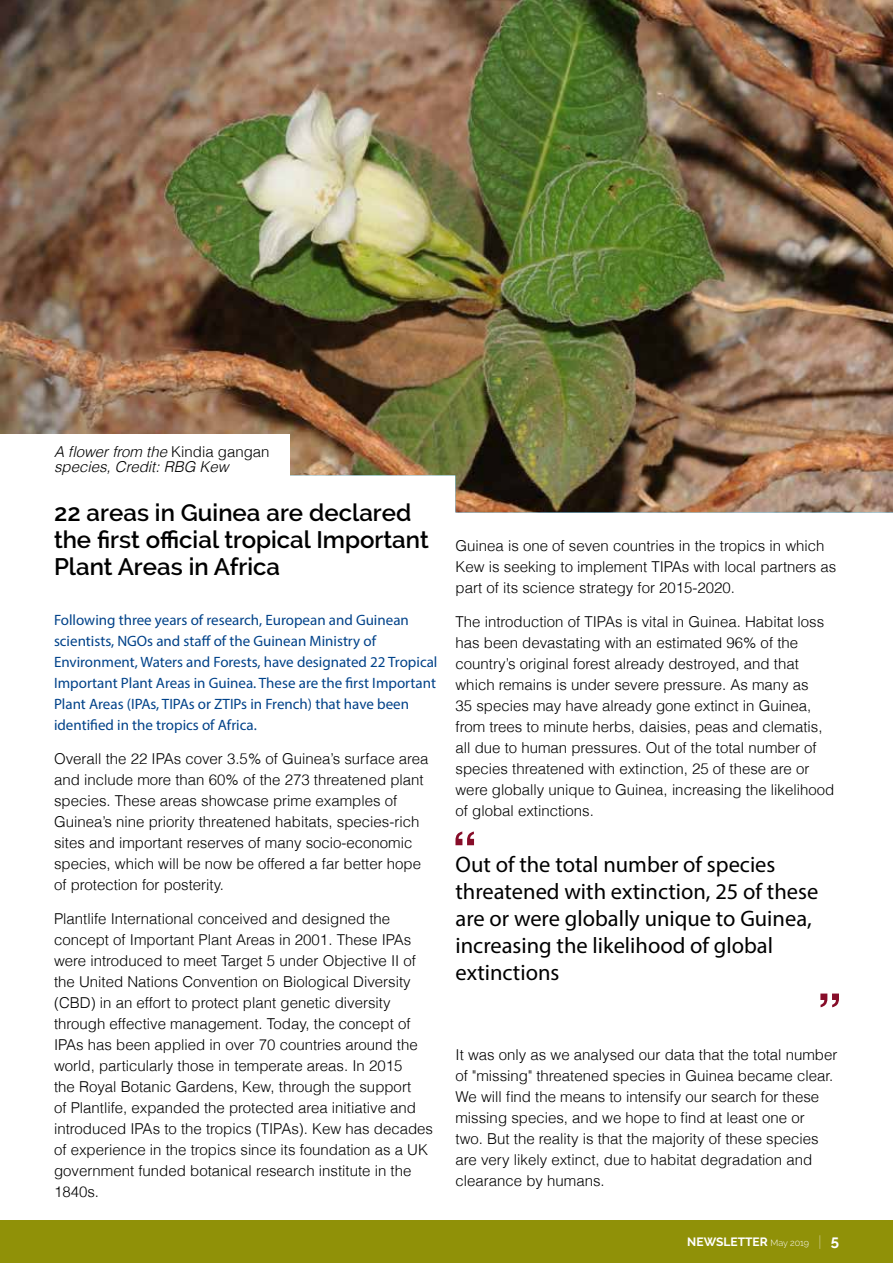
<style>
.page{position:relative;width:893px;height:1263px;background:#fff}
.page>*{position:absolute;margin:0;border:0;box-sizing:border-box;transform-origin:0 0}
.t1{font:600 24px/27px "Raleway";color:#000}
.t2{font:22.5px/27px "Myriad Pro";color:#000}
.t3{font:300 15px/21px "Helvetica";color:#000}
.t4{font:15px/21px "Myriad Pro";color:#004289}
.t5{font:italic 300 15px/15px "Helvetica";color:#000}
.t6{font:700 12px "Raleway";color:#fff}
.s1{font-style:normal}
.s2{font-weight:300;font-size:9px}
.s3{font-weight:100;font-size:15px}
.s4{font-size:15px}
</style>
<div class="page">
<div style="left:0;top:1220px;width:893px;height:43px;background:#909108"></div>
<img style="left:0;top:0;width:893px;height:512px">
<div style="left:0;top:434px;width:289px;height:42px;background:#fff"></div>
<svg style="left:455px;top:831px;width:19px;height:14px"></svg>
<svg style="left:820px;top:993px;width:19px;height:14px"></svg>
<p class="t5" style="left:54px;top:444px;width:217px">A flower from the <span class="s1">Kindia gangan </span>species, Credit: RBG Kew</p>
<h1 class="t1" style="left:54px;top:499px;width:376px">22 areas in Guinea are declared the first official tropical Important<br>Plant Areas in Africa</h1>
<p class="t4" style="left:54px;top:609px;width:385px">Following three years of research, European and Guinean scientists, NGOs and staff of the Guinean Ministry of Environment, Waters and Forests, have designated 22 Tropical Important Plant Areas in Guinea. These are the first Important Plant Areas (IPAs, TIPAs or ZTIPs in French) that have been identified in the tropics of Africa.</p>
<p class="t3" style="left:54px;top:748px;width:376px">Overall the 22 IPAs cover 3.5% of Guinea’s surface area and include more than 60% of the 273 threatened plant species. These areas showcase prime examples of Guinea’s nine priority threatened habitats, species-rich sites and important reserves of many socio-economic species, which will be now be offered a far better hope of protection for posterity.</p>
<p class="t3" style="left:54px;top:908px;width:381px">Plantlife International conceived and designed the concept of Important Plant Areas in 2001. These IPAs were introduced to meet Target 5 under Objective II of the United Nations Convention on Biological Diversity (CBD) in an effort to protect plant genetic diversity through effective management. Today, the concept of IPAs has been applied in over 70 countries around the world, particularly those in temperate areas. In 2015<br>the Royal Botanic Gardens, Kew, through the support<br>of Plantlife, expanded the protected area initiative and introduced IPAs to the tropics (TIPAs). Kew has decades of experience in the tropics since its foundation as a UK government funded botanical research institute in the 1840s.</p>
<p class="t3" style="left:455px;top:535px;width:382px">Guinea is one of seven countries in the tropics in which<br>Kew is seeking to implement TIPAs with local partners as part of its science strategy for 2015-2020.</p>
<p class="t3" style="left:455px;top:611px;width:380px">The introduction of TIPAs is vital in Guinea. Habitat loss has been devastating with an estimated 96% of the country’s original forest already destroyed, and that which remains is under severe pressure. As many as<br>35 species may have already gone extinct in Guinea, from trees to minute herbs, daisies, peas and clematis, all due to human pressures. Out of the total number of species threatened with extinction, 25 of these are or were globally unique to Guinea, increasing the likelihood of global extinctions.</p>
<h2 class="t2" style="left:455px;top:851px;width:364px">Out of the total number of species threatened with extinction, 25 of these are or were globally unique to Guinea, increasing the likelihood of global extinctions</h2>
<p class="t3" style="left:455px;top:1044px;width:383px">It was only as we analysed our data that the total number of "missing" threatened species in Guinea became clear.<br>We will find the means to intensify our search for these missing species, and we hope to find at least one or<br>two. But the reality is that the majority of these species are very likely extinct, due to habitat degradation and clearance by humans.</p>
<p class="t6" style="left:687px;top:1235px;width:153px">NEWSLETTER <span class="s2">May 2019</span> <span class="s3">|</span> <span class="s4">5</span></p>
</div>
